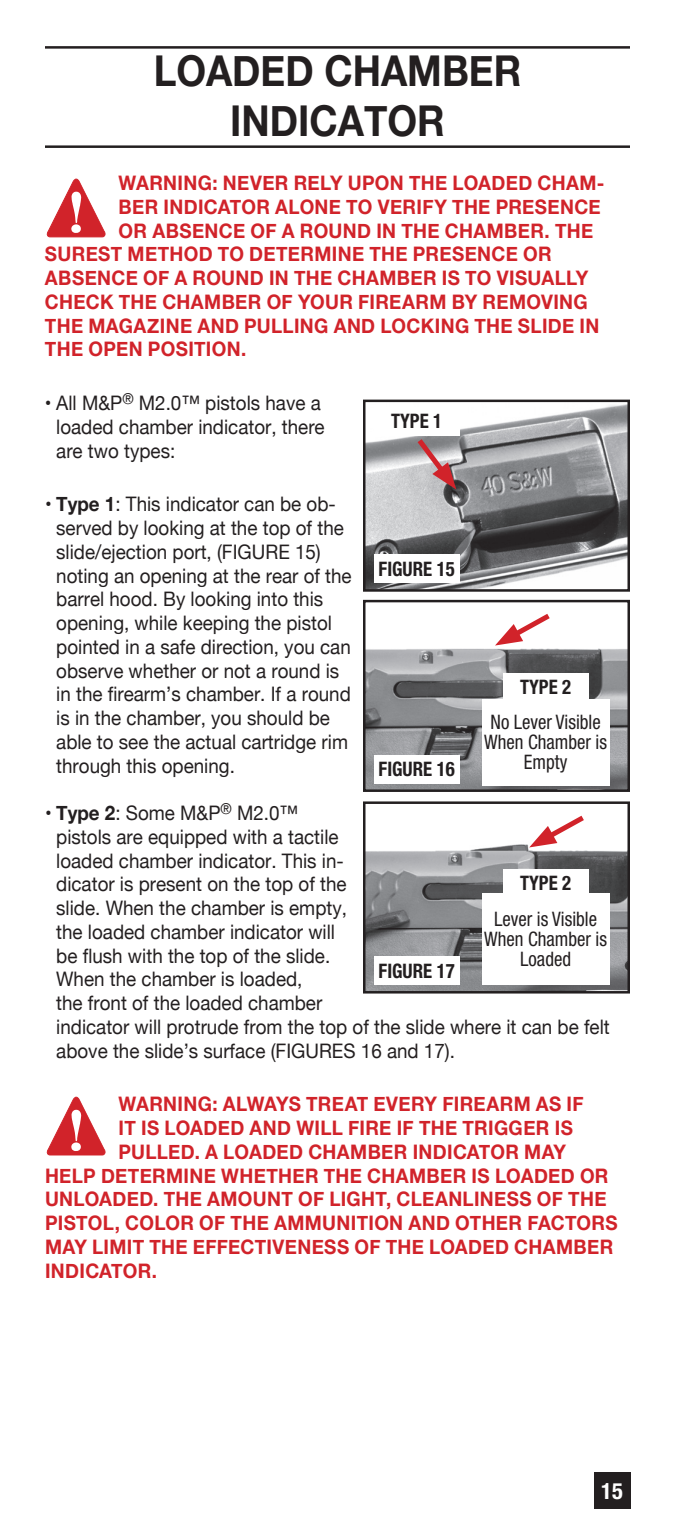
<style>
.page{position:relative;width:675px;height:1530px;background:#fff}
.page>*{position:absolute;margin:0;border:0;box-sizing:border-box;transform-origin:0 0}
.t1{font:700 42.5px/50px "Helvetica Neue";color:#231f20;text-align:center;scale:.9 1}
.t2{font:700 condensed 22.5px "Helvetica Neue LT Std";color:#fff}
.t3{font:20px/23.8px "Helvetica Neue";color:#231f20;scale:.94 1}
.t4{font:700 20px "Helvetica Neue";letter-spacing:.02em;color:#d1232a;scale:.94 1}
.t5{font:condensed 20px/20px "Helvetica Neue LT Std";color:#231f20;text-align:center;scale:.94 1}
.t6{font:700 condensed 20px "Helvetica Neue LT Std";color:#231f20;scale:.94 1}
.s1{font-weight:700}
</style>
<div class="page">
<div style="left:594px;top:1472px;width:36px;height:37px;background:#231f20"></div>
<hr style="left:45px;top:46px;width:585px;height:3px;background:#231f20">
<hr style="left:45px;top:145px;width:585px;height:3px;background:#231f20">
<svg style="left:46px;top:178px;width:60px;height:60px"></svg>
<svg style="left:46px;top:1096px;width:60px;height:60px"></svg>
<img style="left:366px;top:648px;width:261px;height:141px">
<div style="left:363px;top:600px;width:267px;height:192px;border:2px solid #231f20"></div>
<img style="left:366px;top:404px;width:261px;height:185px">
<div style="left:363px;top:400px;width:267px;height:192px;border:2px solid #231f20"></div>
<img style="left:366px;top:844px;width:261px;height:147px">
<div style="left:363px;top:801px;width:267px;height:193px;border:2px solid #231f20"></div>
<div style="left:374px;top:755px;width:86px;height:28px;background:#fff"></div>
<div style="left:374px;top:554px;width:86px;height:29px;background:#fff"></div>
<div style="left:374px;top:407px;width:86px;height:28px;background:#fff"></div>
<div style="left:503px;top:673px;width:86px;height:28px;background:#fff"></div>
<div style="left:374px;top:956px;width:86px;height:29px;background:#fff"></div>
<svg style="left:495px;top:614px;width:55px;height:32px"></svg>
<svg style="left:413px;top:435px;width:43px;height:55px;background:#b7989c"></svg>
<svg style="left:529px;top:815px;width:60px;height:32px"></svg>
<div style="left:482px;top:699px;width:128px;height:86px;background:#fff"></div>
<div style="left:482px;top:893px;width:128px;height:92px;background:#fff"></div>
<div style="left:503px;top:869px;width:86px;height:29px;background:#fff"></div>
<h1 class="t1" style="left:154px;top:47px;width:410px">LOADED CHAMBER<br>INDICATOR</h1>
<p class="t4" style="left:119px;top:167px;width:519px">WARNING: NEVER RELY UPON THE LOADED CHAM-</p>
<p class="t4" style="left:119px;top:191px;width:514px">BER INDICATOR ALONE TO VERIFY THE PRESENCE</p>
<p class="t4" style="left:119px;top:215px;width:506px">OR ABSENCE OF A ROUND IN THE CHAMBER. THE</p>
<p class="t4" style="left:45px;top:239px;width:541px">SUREST METHOD TO DETERMINE THE PRESENCE OR</p>
<p class="t4" style="left:45px;top:262px;width:580px">ABSENCE OF A ROUND IN THE CHAMBER IS TO VISUALLY</p>
<p class="t4" style="left:45px;top:286px;width:579px">CHECK THE CHAMBER OF YOUR FIREARM BY REMOVING</p>
<p class="t4" style="left:45px;top:310px;width:591px">THE MAGAZINE AND PULLING AND LOCKING THE SLIDE IN</p>
<p class="t4" style="left:45px;top:334px;width:216px">THE OPEN POSITION.</p>
<p class="t3" style="left:56px;top:392px;width:287px;text-indent:-11px">• All M&amp;P<sup>®</sup> M2.0™ pistols have a loaded chamber indicator, there are two types:</p>
<p class="t3" style="left:56px;top:494px;width:316px;text-indent:-11px">• <span class="s1">Type 1</span>: This indicator can be ob&shy;served by looking at the top of the slide/ejection port, (FIGURE 15) noting an opening at the rear of the barrel hood. By looking into this opening, while keeping the pistol pointed in a safe direction, you can observe whether or not a round is in the firearm’s chamber. If a round is in the chamber, you should be able to see the actual cartridge rim through this opening.</p>
<p class="t3" style="left:56px;top:802px;width:590px;text-indent:-11px">• <span class="s1">Type 2</span>: Some M&amp;P<sup>®</sup> M2.0™<br>pistols are equipped with a tactile<br>loaded chamber indicator. This in-<br>dicator is present on the top of the<br>slide. When the chamber is empty,<br>the loaded chamber indicator will<br>be flush with the top of the slide.<br>When the chamber is loaded,<br>the front of the loaded chamber<br>indicator will protrude from the top of the slide where it can be felt above the slide’s surface (FIGURES 16 and 17).</p>
<p class="t4" style="left:119px;top:1089px;width:496px">WARNING: ALWAYS TREAT EVERY FIREARM AS IF</p>
<p class="t4" style="left:119px;top:1112px;width:485px">IT IS LOADED AND WILL FIRE IF THE TRIGGER IS</p>
<p class="t4" style="left:119px;top:1136px;width:478px">PULLED. A LOADED CHAMBER INDICATOR MAY</p>
<p class="t4" style="left:45px;top:1160px;width:601px">HELP DETERMINE WHETHER THE CHAMBER IS LOADED OR</p>
<p class="t4" style="left:45px;top:1183px;width:599px">UNLOADED. THE AMOUNT OF LIGHT, CLEANLINESS OF THE</p>
<p class="t4" style="left:45px;top:1207px;width:611px">PISTOL, COLOR OF THE AMMUNITION AND OTHER FACTORS</p>
<p class="t4" style="left:45px;top:1231px;width:606px">MAY LIMIT THE EFFECTIVENESS OF THE LOADED CHAMBER</p>
<p class="t4" style="left:45px;top:1255px;width:121px">INDICATOR.</p>
<p class="t6" style="left:391px;top:409px;width:56px">TYPE 1</p>
<p class="t6" style="left:379px;top:557px;width:83px">FIGURE 15</p>
<p class="t6" style="left:520px;top:675px;width:56px">TYPE 2</p>
<p class="t5" style="left:484px;top:712px;width:132px">No Lever Visible<br>When Chamber is<br>Empty</p>
<p class="t6" style="left:379px;top:757px;width:83px">FIGURE 16</p>
<p class="t6" style="left:520px;top:871px;width:56px">TYPE 2</p>
<p class="t5" style="left:484px;top:909px;width:132px">Lever is Visible<br>When Chamber is<br>Loaded</p>
<p class="t6" style="left:379px;top:959px;width:83px">FIGURE 17</p>
<p class="t2" style="left:601px;top:1477px;width:23px">15</p>
</div>
